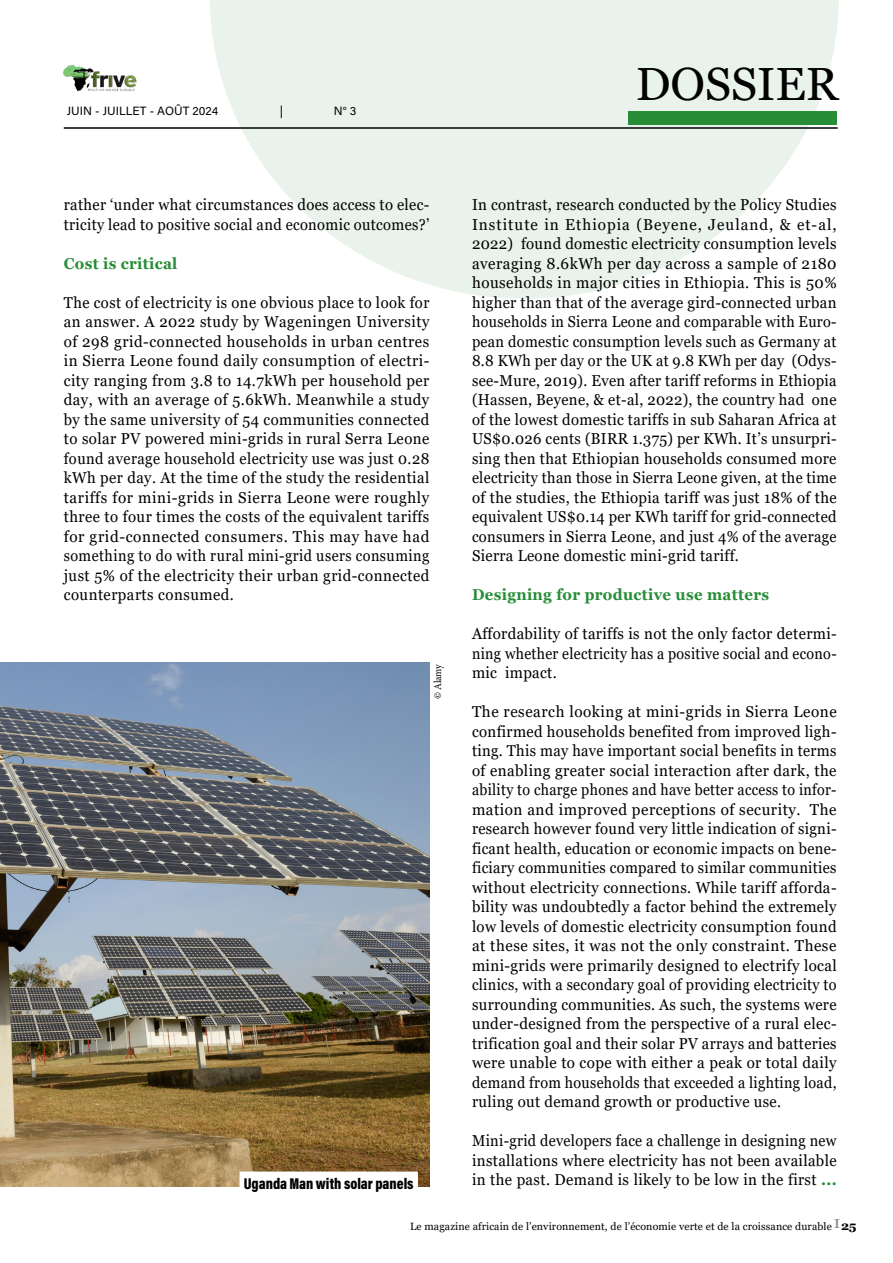
<style>
.page{position:relative;width:893px;height:1263px;background:#fff}
.page>*{position:absolute;margin:0;border:0;box-sizing:border-box;transform-origin:0 0}
.t1{font:46.5px "Georgia";color:#020203}
.t2{font:15.75px/19.5px "Georgia";letter-spacing:.02em;color:#000;text-align:justify;scale:.95 1}
.t3{font:15.75px/19.5px "Georgia";letter-spacing:.02em;color:#000;text-align:justify}
.t4{font:15.75px/19.5px "Georgia";letter-spacing:.02em;color:#000;text-align:justify;scale:.93 1}
.t5{font:15.75px/19.5px "Georgia";letter-spacing:.02em;color:#000;text-align:justify;scale:.92 1}
.t6{font:15.75px/19.5px "Georgia";letter-spacing:.02em;color:#000;scale:.94 1}
.t7{font:700 15.75px "Georgia";letter-spacing:.025em;color:#278d37;scale:.95 1}
.t8{font:15.75px "Acumin Variable Concept";color:#000;scale:.95 1}
.t9{font:12px "Acumin Variable Concept";letter-spacing:.005em;color:#000}
.t10{font:10.5px "Georgia";letter-spacing:.01em;color:#020203}
.t11{font:10.5px "Minion Pro";letter-spacing:-.015em;color:#000;scale:.95 1}
.s1{font-weight:700;color:#278d37}
.s2{font-weight:700;font-size:12px;color:#000}
</style>
<div class="page">
<svg style="left:210px;top:0;width:629px;height:299px;fill:#e9f3eb"></svg>
<hr style="left:64px;top:127px;width:774px;height:2px;background:#020203">
<img style="left:63px;top:65px;width:74px;height:27px">
<div style="left:628px;top:112px;width:209px;height:13px;background:#278d37"></div>
<img style="left:0;top:662px;width:429px;height:524px">
<div style="left:240px;top:1171px;width:178px;height:23px;background:#fff"></div>
<p class="t9" style="left:67px;top:103px;width:153px">JUIN - JUILLET - AOÛT 2024</p>
<p class="t9" style="left:280px;top:103px;width:5px">|</p>
<p class="t9" style="left:334px;top:103px;width:24px">N° 3</p>
<h1 class="t1" style="left:636px;top:56px;width:204px">DOSSIER</h1>
<p class="t6" style="left:64px;top:195px;width:391px">rather ‘under what circumstances does access to elec&shy;tricity lead to positive social and economic outcomes?’</p>
<p class="t7" style="left:64px;top:253px;width:121px">Cost is critical</p>
<p class="t4" style="left:64px;top:293px;width:395px">The cost of electricity is one obvious place to look for an answer. A 2022 study by Wageningen University of 298 grid-connected households in urban centres in Sierra Leone found daily consumption of electri&shy;city ranging from 3.8 to 14.7kWh per household per day, with an average of 5.6kWh. Meanwhile a study by the same university of 54 communities connected to solar PV powered mini-grids in rural Serra Leone found average household electricity use was just 0.28 kWh per day. At the time of the study the residential tariffs for mini-grids in Sierra Leone were roughly three to four times the costs of the equivalent tariffs for grid-connected consumers. This may have had something to do with rural mini-grid users consuming</p>
<p class="t2" style="left:64px;top:566px;width:386px">just 5% of the electricity their urban grid-connected counterparts consumed.</p>
<p class="t11" style="left:431px;top:699px;width:38px;rotate:-90deg">© Alamy</p>
<p class="t8" style="left:244px;top:1172px;width:180px">Uganda Man with solar panels</p>
<p class="t2" style="left:472px;top:195px;width:385px">In contrast, research conducted by the Policy Studies Institute in Ethiopia (Beyene, Jeuland, &amp; et-al, 2022) found domestic electricity consumption levels averaging 8.6kWh per day across a sample of 2180 households in major cities in Ethiopia. This is 50% higher than that of the average gird-connected urban households in Sierra Leone and comparable with Euro&shy;pean domestic consumption levels such as Germany at 8.8 KWh per day or the UK at 9.8 KWh per day (Odys&shy;see-Mure, 2019). Even after tariff reforms in Ethiopia (Hassen, Beyene, &amp; et-al, 2022), the country had one of the lowest domestic tariffs in sub Saharan Africa at US$0.026 cents (BIRR 1.375) per KWh. It’s unsurpri&shy;sing then that Ethiopian households consumed more electricity than those in Sierra Leone given, at the time of the studies, the Ethiopia tariff was just 18% of the equivalent US$0.14 per KWh tariff for grid-connected consumers in Sierra Leone, and just 4% of the average Sierra Leone domestic mini-grid tariff.</p>
<p class="t7" style="left:472px;top:584px;width:314px">Designing for productive use matters</p>
<p class="t2" style="left:472px;top:624px;width:385px">Affordability of tariffs is not the only factor determi&shy;ning whether electricity has a positive social and econo&shy;mic impact.</p>
<p class="t3" style="left:472px;top:702px;width:366px">The research looking at mini-grids in Sierra Leone confirmed households benefited from improved ligh&shy;ting. This may have important social benefits in terms of enabling greater social interaction after dark, the ability to charge phones and have better access to infor&shy;mation and improved perceptions of security. The research however found very little indication of signi&shy;ficant health, education or economic impacts on bene&shy;ficiary communities compared to similar communities without electricity connections. While tariff afforda&shy;bility was undoubtedly a factor behind the extremely low levels of domestic electricity consumption found at these sites, it was not the only constraint. These mini-grids were primarily designed to electrify local clinics, with a secondary goal of providing electricity to surrounding communities. As such, the systems were under-designed from the perspective of a rural elec&shy;trification goal and their solar PV arrays and batteries were unable to cope with either a peak or total daily demand from households that exceeded a lighting load, ruling out demand growth or productive use.</p>
<p class="t5" style="left:472px;top:1131px;width:398px">Mini-grid developers face a challenge in designing new installations where electricity has not been available in the past. Demand is likely to be low in the first <span class="s1">...</span></p>
<p class="t10" style="left:410px;top:1220px;width:448px">Le magazine africain de l’environnement, de l’économie verte et de la croissance durable <sup>I</sup><span class="s2">25</span></p>
</div>
